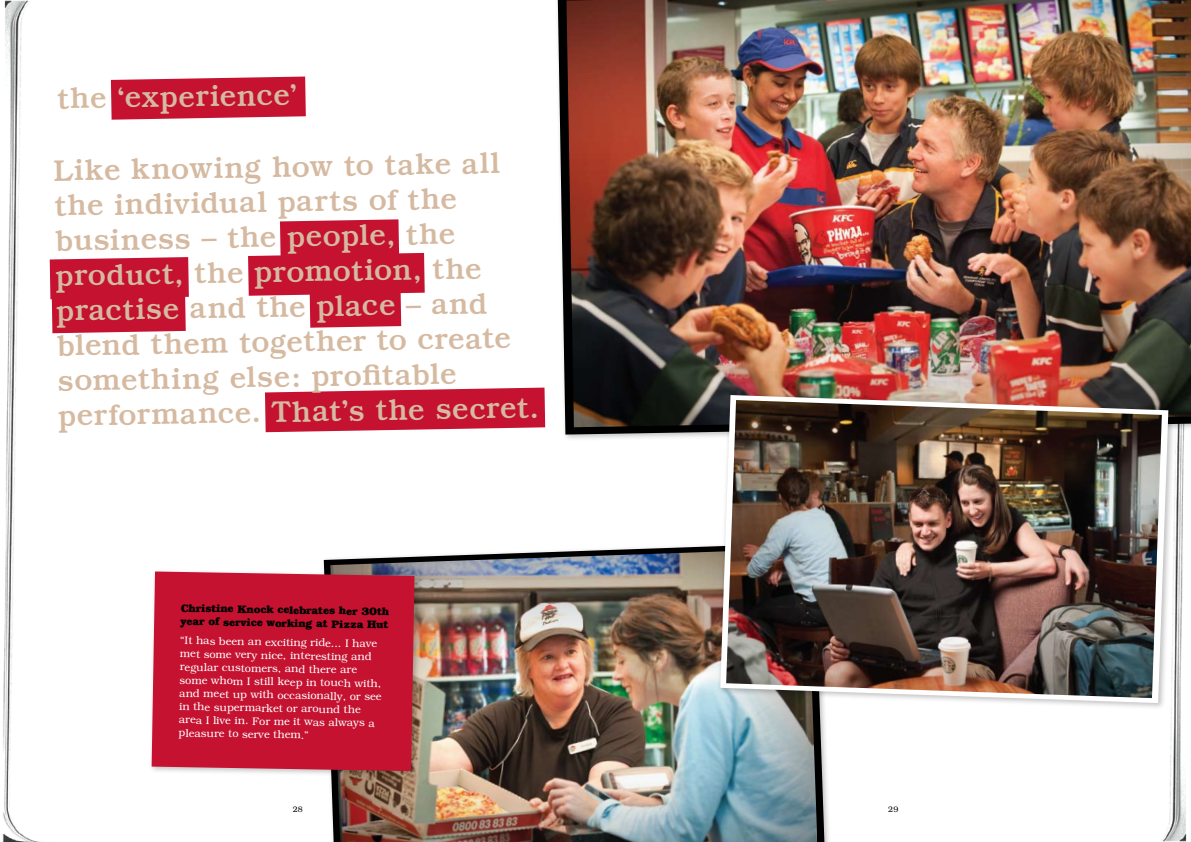
<style>
.page{position:relative;width:1191px;height:842px;background:#fff}
.page>*{position:absolute;margin:0;border:0;box-sizing:border-box;transform-origin:0 0}
.t1{font:500 30px/35px "Bookman";color:#d5baa1}
.t2{font:300 11px/13.2px "Bookman";color:#fff}
.t3{font:700 11px/13.2px "Bookman";color:#000}
.t4{font:300 8px "Bookman";color:#000}
</style>
<div class="page">
<img style="left:2px;top:0;width:62px;height:842px">
<img style="left:1162px;top:442px;width:25px;height:400px">
<img style="left:330px;top:548px;width:487px;height:294px">
<img style="left:566px;top:0;width:625px;height:427px">
<div style="left:717px;top:391px;width:458px;height:319px;background:#000;opacity:.25"></div>
<img style="left:720px;top:395px;width:448px;height:308px">
<img style="left:726px;top:400px;width:435px;height:298px">
<svg style="left:111px;top:77px;width:195px;height:43px;background:#c82440"></svg>
<svg style="left:265px;top:388px;width:280px;height:44px;background:#c92944"></svg>
<div style="left:50px;top:257px;width:139px;height:76px;background:#c41230"></div>
<svg style="left:248px;top:219px;width:177px;height:109px"></svg>
<div style="left:148px;top:568px;width:274px;height:211px;background:#000;opacity:.25"></div>
<div style="left:152px;top:571px;width:262px;height:200px;background:#c41230"></div>
<h1 class="t1" style="left:57px;top:81px;width:242px;rotate:-1deg">the ‘experience’</h1>
<h1 class="t1" style="left:53px;top:153px;width:482px;rotate:-1deg">Like knowing how to take all the individual parts of the business – the people, the product, the promotion, the practise and the place – and blend them together to create something else: profi table performance. That’s the secret.</h1>
<p class="t3" style="left:181px;top:601px;width:210px;rotate:1deg">Christine Knock celebrates her 30th year of service working at Pizza Hut</p>
<p class="t2" style="left:180px;top:634px;width:204px;rotate:1deg">“It has been an exciting ride... I have met some very nice, interesting and regular customers, and there are some whom I still keep in touch with, and meet up with occasionally, or see in the supermarket or around the area I live in. For me it was always a pleasure to serve them.”</p>
<p class="t4" style="left:293px;top:805px;width:12px">28</p>
<p class="t4" style="left:888px;top:805px;width:12px">29</p>
</div>
